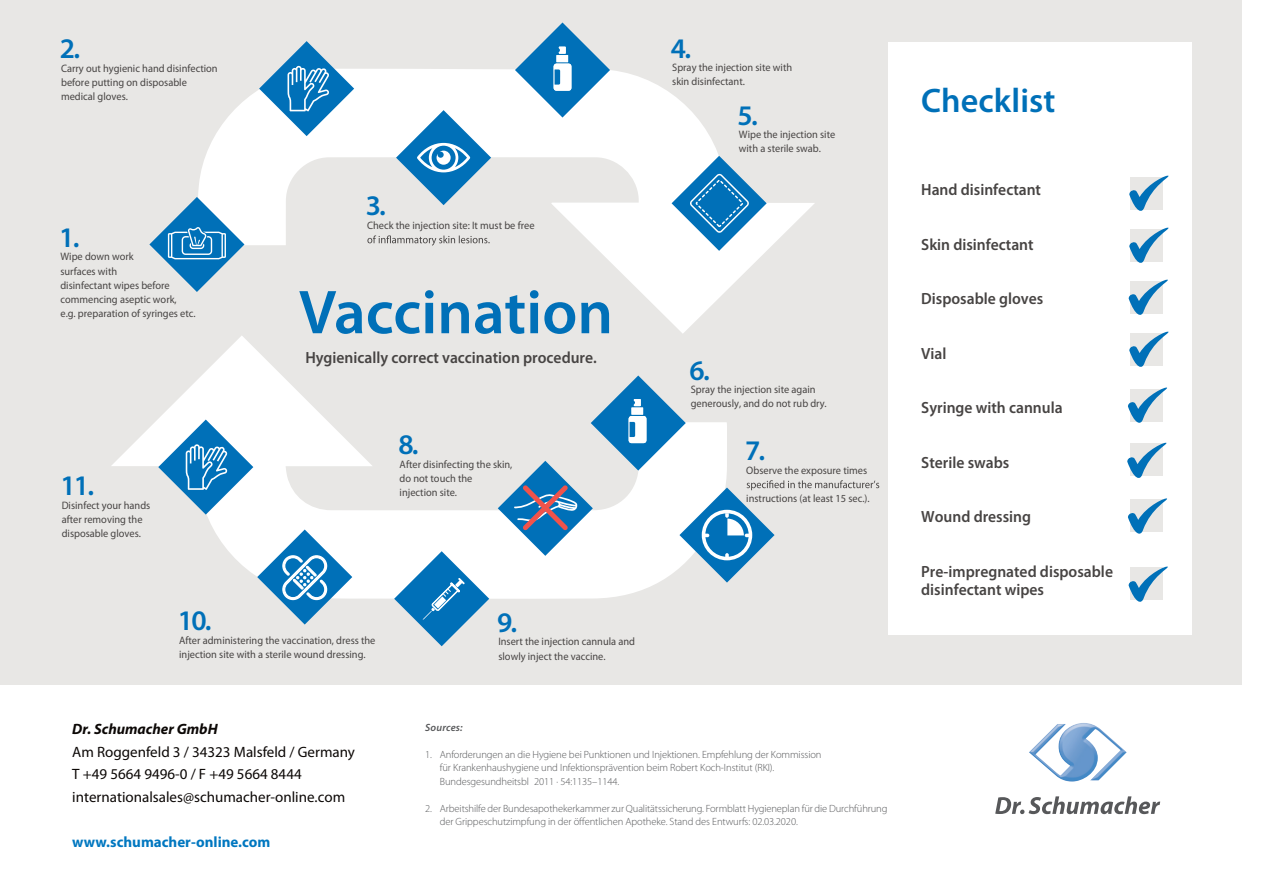
<style>
.page{position:relative;width:1263px;height:893px;background:#fff}
.page>*{position:absolute;margin:0;border:0;box-sizing:border-box;transform-origin:0 0}
.t1{font:600 62.4px "Myriad Pro";color:#0070b8}
.t2{font:600 34.2px "Myriad Pro";color:#0070b8}
.t3{font:600 28.5px "Myriad Pro";color:#0070b8}
.t4{font:600 16.2px/18.1px "Myriad Pro";color:#474443;scale:.96 1}
.t5{font:15px/22.5px "Myriad Pro";color:#0c0806}
.t6{font:700 15px "Myriad Pro";color:#0077c0}
.t7{font:italic 700 15px "Myriad Pro";color:#0c0806}
.t8{font:10.8px/14.2px "Myriad Pro";color:#474443;scale:.96 1}
.t9{font:300 10.5px/13.5px "Myriad Pro";letter-spacing:-.01em;color:#57585a}
.t10{font:italic 600 10.5px "Myriad Pro";letter-spacing:.015em;color:#57585a}
.t11{font:10.5px "Myriad Pro";color:#555351}
</style>
<div class="page">
<div style="left:0;top:0;width:1241px;height:684px;background:#e8e7e5"></div>
<svg style="left:198px;top:69px;width:617px;height:264px"></svg>
<svg style="left:111px;top:336px;width:546px;height:263px"></svg>
<div style="left:888px;top:43px;width:303px;height:592px;background:#fff"></div>
<svg style="left:367px;top:235px;width:123px;height:11px"></svg>
<svg style="left:1128px;top:566px;width:40px;height:36px"></svg>
<svg style="left:1127px;top:442px;width:40px;height:36px"></svg>
<svg style="left:1128px;top:498px;width:39px;height:36px"></svg>
<svg style="left:1128px;top:387px;width:39px;height:36px"></svg>
<svg style="left:1129px;top:331px;width:40px;height:36px"></svg>
<svg style="left:1129px;top:279px;width:39px;height:36px"></svg>
<svg style="left:1129px;top:227px;width:40px;height:36px"></svg>
<svg style="left:1129px;top:175px;width:40px;height:36px"></svg>
<svg style="left:396px;top:110px;width:95px;height:95px"></svg>
<svg style="left:394px;top:551px;width:95px;height:95px"></svg>
<svg style="left:257px;top:529px;width:95px;height:96px"></svg>
<svg style="left:158px;top:420px;width:95px;height:95px"></svg>
<svg style="left:672px;top:156px;width:95px;height:95px"></svg>
<svg style="left:149px;top:197px;width:95px;height:95px"></svg>
<svg style="left:259px;top:41px;width:95px;height:95px"></svg>
<svg style="left:498px;top:375px;width:381px;height:208px"></svg>
<svg style="left:515px;top:22px;width:95px;height:96px"></svg>
<img style="left:1029px;top:723px;width:98px;height:59px">
<svg style="left:995px;top:796px;width:165px;height:18px"></svg>
<h3 class="t3" style="left:60px;top:33px;width:22px">2.</h3>
<p class="t8" style="left:61px;top:61px;width:165px">Carry out hygienic hand disinfection before putting on disposable medical gloves.</p>
<h3 class="t3" style="left:59px;top:222px;width:22px">1.</h3>
<p class="t8" style="left:60px;top:250px;width:142px">Wipe down work<br>surfaces with<br>disinfectant wipes before commencing aseptic work,<br>e.g. preparation of syringes etc.</p>
<h3 class="t3" style="left:60px;top:470px;width:35px">11.</h3>
<p class="t8" style="left:62px;top:498px;width:94px">Disinfect your hands after removing the disposable gloves.</p>
<h3 class="t3" style="left:178px;top:605px;width:35px">10.</h3>
<h3 class="t3" style="left:366px;top:190px;width:22px">3.</h3>
<p class="t8" style="left:367px;top:218px;width:176px">Check the injection site: It must be free</p>
<h1 class="t1" style="left:299px;top:278px;width:316px">Vaccination</h1>
<h3 class="t4" style="left:305px;top:349px;width:305px">Hygienically correct vaccination procedure.</h3>
<h3 class="t3" style="left:398px;top:429px;width:22px">8.</h3>
<p class="t8" style="left:400px;top:457px;width:119px">After disinfecting the skin, do not touch the injection site.</p>
<h3 class="t3" style="left:497px;top:606px;width:22px">9.</h3>
<p class="t8" style="left:179px;top:633px;width:206px">After administering the vaccination, dress the injection site with a sterile wound dressing.</p>
<p class="t8" style="left:498px;top:635px;width:144px">Insert the injection cannula and slowly inject the vaccine.</p>
<p class="t11" style="left:491px;top:646px;width:28px">Mio. €</p>
<h3 class="t3" style="left:671px;top:32px;width:22px">4.</h3>
<p class="t8" style="left:672px;top:61px;width:126px">Spray the injection site with skin disinfectant.</p>
<h3 class="t3" style="left:738px;top:99px;width:22px">5.</h3>
<p class="t8" style="left:739px;top:127px;width:102px">Wipe the injection site with a sterile swab.</p>
<h3 class="t3" style="left:689px;top:354px;width:22px">6.</h3>
<p class="t8" style="left:691px;top:383px;width:143px">Spray the injection site again generously, and do not rub dry.</p>
<h3 class="t3" style="left:745px;top:435px;width:22px">7.</h3>
<p class="t8" style="left:746px;top:463px;width:128px">Observe the exposure times</p>
<p class="t8" style="left:746px;top:492px;width:130px">instructions (at least 15 sec.).</p>
<h3 class="t7" style="left:72px;top:721px;width:147px">Dr. Schumacher GmbH</h3>
<h3 class="t5" style="left:72px;top:741px;width:284px">Am Roggenfeld 3 / 34323 Malsfeld / Germany<br>T +49 5664 9496-0 / F +49 5664 8444 internationalsales@schumacher-online.com</h3>
<h3 class="t6" style="left:72px;top:833px;width:200px">www.schumacher-online.com</h3>
<p class="t10" style="left:425px;top:721px;width:39px">Sources:</p>
<p class="t9" style="left:440px;top:748px;width:383px;text-indent:-15px">1. Anforderungen an die Hygiene bei Punktionen und Injektionen. Empfehlung der Kommission für Krankenhaushygiene und Infektionsprävention beim Robert Koch-Institut (RKI).<br>Bundesgesundheitsbl 2011 · 54:1135–1144.</p>
<p class="t9" style="left:440px;top:802px;width:449px;text-indent:-15px">2. Arbeitshilfe der Bundesapothekerkammer zur Qualitätssicherung. Formblatt Hygieneplan für die Durchführung der Grippeschutzimpfung in der öffentlichen Apotheke. Stand des Entwurfs: 02.03.2020.</p>
<h2 class="t2" style="left:921px;top:82px;width:136px">Checklist</h2>
<h3 class="t4" style="left:921px;top:181px;width:126px">Hand disinfectant</h3>
<h3 class="t4" style="left:921px;top:235px;width:119px">Skin disinfectant</h3>
<h3 class="t4" style="left:921px;top:290px;width:129px">Disposable gloves</h3>
<h3 class="t4" style="left:921px;top:344px;width:28px">Vial</h3>
<h3 class="t4" style="left:921px;top:399px;width:149px">Syringe with cannula</h3>
<h3 class="t4" style="left:921px;top:454px;width:93px">Sterile swabs</h3>
<h3 class="t4" style="left:921px;top:508px;width:116px">Wound dressing</h3>
<h3 class="t4" style="left:921px;top:563px;width:201px">Pre-impregnated disposable disinfectant wipes</h3>
</div>
